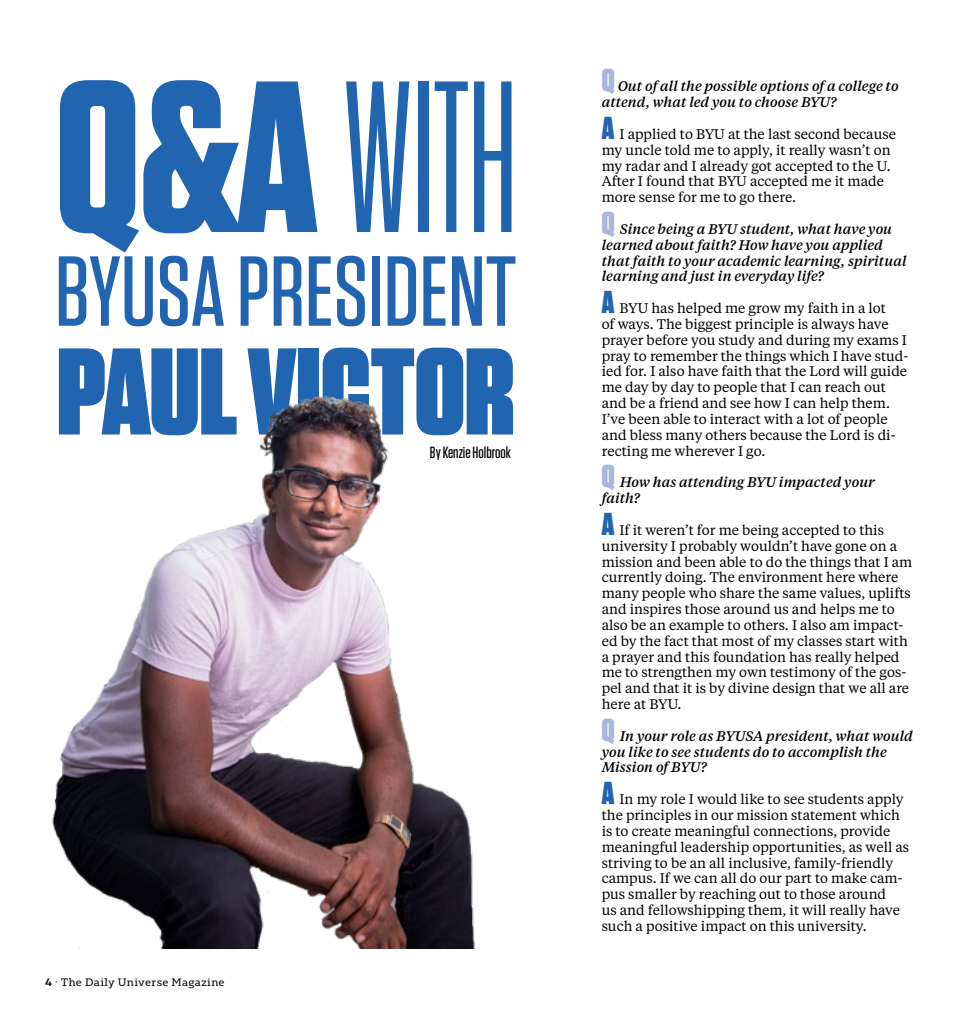
<style>
.page{position:relative;width:968px;height:1035px;background:#fff}
.page>*{position:absolute;margin:0;border:0;box-sizing:border-box;transform-origin:0 0}
.t1{font:500 215px "Tungsten Compressed";color:#2165b0}
.t2{font:900 123px "Tungsten";color:#2165b0}
.t3{font:500 99.12px "Tungsten";color:#2165b0}
.t4{font:900 31.62px "Tungsten";color:#a8b5dd}
.t5{font:900 31.62px "Tungsten";color:#2165b0}
.t6{font:900 31.62px "Tungsten";color:#2465ad}
.t7{font:500 16.25px "Tungsten";color:#000}
.t8{font:13.88px/15.9px "Tiempos Text";color:#000}
.t9{font:italic 500 13.88px/15.9px "Tiempos Text";color:#000}
.t10{font:11.25px "Majora Pro";letter-spacing:.03em;color:#000}
.s1{font-family:"Tungsten";font-weight:700}
.s2{font-weight:700}
</style>
<div class="page">
<img style="left:52px;top:395px;width:423px;height:554px">
<h1 class="t1" style="left:55px;top:58px;width:463px"><span class="s1">Q&amp;A</span>WITH</h1>
<h3 class="t3" style="left:55px;top:240px;width:463px">BYUSA PRESIDENT</h3>
<h2 class="t2" style="left:57px;top:322px;width:459px">PAUL VICTOR</h2>
<p class="t7" style="left:430px;top:444px;width:82px">By Kenzie Holbrook</p>
<p class="t10" style="left:45px;top:973px;width:181px"><span class="s2">4</span> ∙ The Daily Universe Magazine</p>
<h3 class="t4" style="left:601px;top:62px;width:14px">Q</h3>
<p class="t9" style="left:601px;top:78px;width:298px;text-indent:16px">Out of all the possible options of a college to attend, what led you to choose BYU?</p>
<h3 class="t6" style="left:601px;top:110px;width:14px">A</h3>
<p class="t8" style="left:601px;top:125px;width:296px;text-indent:18px">I applied to BYU at the last second because my uncle told me to apply, it really wasn’t on my radar and I already got accepted to the U.<br>After I found that BYU accepted me it made more sense for me to go there.</p>
<h3 class="t4" style="left:601px;top:205px;width:14px">Q</h3>
<p class="t9" style="left:601px;top:220px;width:306px;text-indent:18px">Since being a BYU student, what have you learned about faith? How have you applied that faith to your academic learning, spiritual learning and just in everyday life?</p>
<h3 class="t5" style="left:601px;top:284px;width:14px">A</h3>
<p class="t8" style="left:601px;top:300px;width:308px;text-indent:18px">BYU has helped me grow my faith in a lot<br>of ways. The biggest principle is always have prayer before you study and during my exams I pray to remember the things which I have stud&shy;ied for. I also have faith that the Lord will guide me day by day to people that I can reach out and be a friend and see how I can help them.<br>I’ve been able to interact with a lot of people and bless many others because the Lord is di&shy;recting me wherever I go.</p>
<h3 class="t4" style="left:601px;top:458px;width:14px">Q</h3>
<p class="t9" style="left:601px;top:474px;width:275px;text-indent:18px">How has attending BYU impacted your faith?</p>
<h3 class="t5" style="left:601px;top:506px;width:14px">A</h3>
<p class="t8" style="left:601px;top:521px;width:312px;text-indent:18px">If it weren’t for me being accepted to this university I probably wouldn’t have gone on a mission and been able to do the things that I am currently doing. The environment here where many people who share the same values, uplifts and inspires those around us and helps me to also be an example to others. I also am impact&shy;ed by the fact that most of my classes start with a prayer and this foundation has really helped me to strengthen my own testimony of the gos&shy;pel and that it is by divine design that we all are here at BYU.</p>
<h3 class="t4" style="left:601px;top:712px;width:14px">Q</h3>
<p class="t9" style="left:601px;top:727px;width:313px;text-indent:18px">In your role as BYUSA president, what would you like to see students do to accomplish the<br>Mission of BYU?</p>
<h3 class="t5" style="left:601px;top:775px;width:14px">A</h3>
<p class="t8" style="left:601px;top:791px;width:309px;text-indent:18px">In my role I would like to see students apply the principles in our mission statement which is to create meaningful connections, provide meaningful leadership opportunities, as well as striving to be an all inclusive, family-friendly campus. If we can all do our part to make cam&shy;pus smaller by reaching out to those around<br>us and fellowshipping them, it will really have such a positive impact on this university.</p>
</div>
